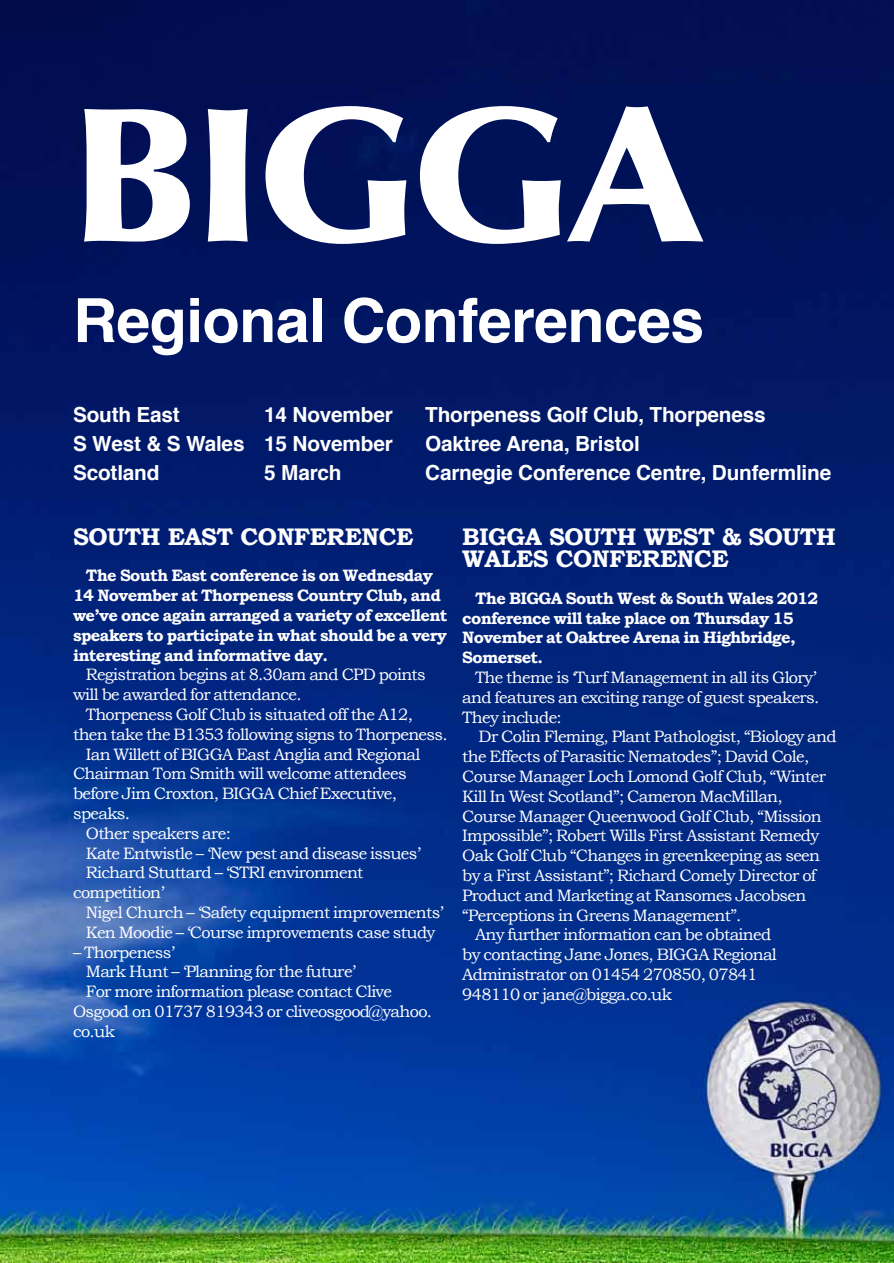
<style>
.page{position:relative;width:894px;height:1263px;background:#fff}
.page>*{position:absolute;margin:0;border:0;box-sizing:border-box;transform-origin:0 0}
.t1{font:700 60.9px "Helvetica";letter-spacing:-.01em;color:#fff}
.t2{font:700 24px/22.5px "Bookman Old Style";letter-spacing:-.02em;color:#fff}
.t3{font:700 20.85px "Helvetica";letter-spacing:-.01em;color:#fff}
.t4{font:16.5px "Bookman Old Style";letter-spacing:-.04em;color:#fff}
.t5{font:700 16.5px "Bookman Old Style";letter-spacing:-.04em;color:#fff}
</style>
<div class="page">
<img style="left:1px;top:0;width:893px;height:1263px">
<svg style="left:84px;top:94px;width:619px;height:163px"></svg>
<p class="t1" style="left:73px;top:271px;width:632px">Regional Conferences</p>
<p class="t3" style="left:73px;top:397px;width:108px">South East</p>
<p class="t3" style="left:264px;top:397px;width:130px">14 November</p>
<p class="t3" style="left:425px;top:397px;width:342px">Thorpeness Golf Club, Thorpeness</p>
<p class="t3" style="left:73px;top:426px;width:321px">S West &amp; S Wales 15 November</p>
<p class="t3" style="left:425px;top:426px;width:216px">Oaktree Arena, Bristol</p>
<p class="t3" style="left:73px;top:455px;width:88px">Scotland</p>
<p class="t3" style="left:264px;top:455px;width:79px">5 March</p>
<p class="t3" style="left:425px;top:455px;width:407px">Carnegie Conference Centre, Dunfermline</p>
<p class="t2" style="left:73px;top:525px;width:342px">SOUTH EAST CONFERENCE</p>
<p class="t5" style="left:86px;top:566px;width:349px">The South East conference is on Wednesday</p>
<p class="t5" style="left:73px;top:586px;width:369px">14 November at Thorpeness Country Club, and</p>
<p class="t5" style="left:73px;top:605px;width:376px">we’ve once again arranged a variety of excellent</p>
<p class="t5" style="left:73px;top:625px;width:375px">speakers to participate in what should be a very</p>
<p class="t5" style="left:73px;top:645px;width:257px">interesting and informative day.</p>
<p class="t4" style="left:86px;top:665px;width:341px">Registration begins at 8.30am and CPD points</p>
<p class="t4" style="left:73px;top:685px;width:230px">will be awarded for attendance.</p>
<p class="t4" style="left:86px;top:705px;width:329px">Thorpeness Golf Club is situated off the A12,</p>
<p class="t4" style="left:73px;top:725px;width:376px">then take the B1353 following signs to Thorpeness.</p>
<p class="t4" style="left:86px;top:744px;width:336px">Ian Willett of BIGGA East Anglia and Regional</p>
<p class="t4" style="left:73px;top:764px;width:335px">Chairman Tom Smith will welcome attendees</p>
<p class="t4" style="left:73px;top:784px;width:325px">before Jim Croxton, BIGGA Chief Executive,</p>
<p class="t4" style="left:73px;top:804px;width:59px">speaks.</p>
<p class="t4" style="left:86px;top:824px;width:147px">Other speakers are:</p>
<p class="t4" style="left:86px;top:843px;width:336px">Kate Entwistle – ‘New pest and disease issues’</p>
<p class="t4" style="left:86px;top:863px;width:279px">Richard Stuttard – ‘STRI environment</p>
<p class="t4" style="left:73px;top:883px;width:93px">competition’</p>
<p class="t4" style="left:86px;top:903px;width:359px">Nigel Church – ‘Safety equipment improvements’</p>
<p class="t4" style="left:86px;top:923px;width:351px">Ken Moodie – ‘Course improvements case study</p>
<p class="t4" style="left:73px;top:942px;width:103px">– Thorpeness’</p>
<p class="t4" style="left:86px;top:962px;width:271px">Mark Hunt – ‘Planning for the future’</p>
<p class="t4" style="left:86px;top:982px;width:308px">For more information please contact Clive</p>
<p class="t4" style="left:73px;top:1002px;width:361px">Osgood on 01737 819343 or cliveosgood@yahoo.</p>
<p class="t4" style="left:73px;top:1022px;width:43px">co.uk</p>
<p class="t2" style="left:462px;top:525px;width:375px">BIGGA SOUTH WEST &amp; SOUTH<br>WALES CONFERENCE</p>
<p class="t5" style="left:475px;top:588px;width:345px">The BIGGA South West &amp; South Wales 2012</p>
<p class="t5" style="left:462px;top:608px;width:333px">conference will take place on Thursday 15</p>
<p class="t5" style="left:462px;top:628px;width:335px">November at Oaktree Arena in Highbridge,</p>
<p class="t5" style="left:462px;top:648px;width:82px">Somerset.</p>
<p class="t4" style="left:475px;top:668px;width:342px">The theme is ‘Turf Management in all its Glory’</p>
<p class="t4" style="left:462px;top:688px;width:359px">and features an exciting range of guest speakers.</p>
<p class="t4" style="left:462px;top:707px;width:101px">They include:</p>
<p class="t4" style="left:478px;top:727px;width:359px">Dr Colin Fleming, Plant Pathologist, “Biology and</p>
<p class="t4" style="left:462px;top:747px;width:348px">the Effects of Parasitic Nematodes”; David Cole,</p>
<p class="t4" style="left:462px;top:767px;width:365px">Course Manager Loch Lomond Golf Club, “Winter</p>
<p class="t4" style="left:462px;top:787px;width:322px">Kill In West Scotland”; Cameron MacMillan,</p>
<p class="t4" style="left:462px;top:806px;width:361px">Course Manager Queenwood Golf Club, “Mission</p>
<p class="t4" style="left:462px;top:826px;width:359px">Impossible”; Robert Wills First Assistant Remedy</p>
<p class="t4" style="left:462px;top:846px;width:359px">Oak Golf Club “Changes in greenkeeping as seen</p>
<p class="t4" style="left:462px;top:866px;width:355px">by a First Assistant”; Richard Comely Director of</p>
<p class="t4" style="left:462px;top:886px;width:345px">Product and Marketing at Ransomes Jacobsen</p>
<p class="t4" style="left:462px;top:905px;width:281px">“Perceptions in Greens Management”.</p>
<p class="t4" style="left:475px;top:925px;width:298px">Any further information can be obtained</p>
<p class="t4" style="left:462px;top:945px;width:316px">by contacting Jane Jones, BIGGA Regional</p>
<p class="t4" style="left:462px;top:965px;width:297px">Administrator on 01454 270850, 07841</p>
<p class="t4" style="left:462px;top:985px;width:211px">948110 or jane@bigga.co.uk</p>
</div>
